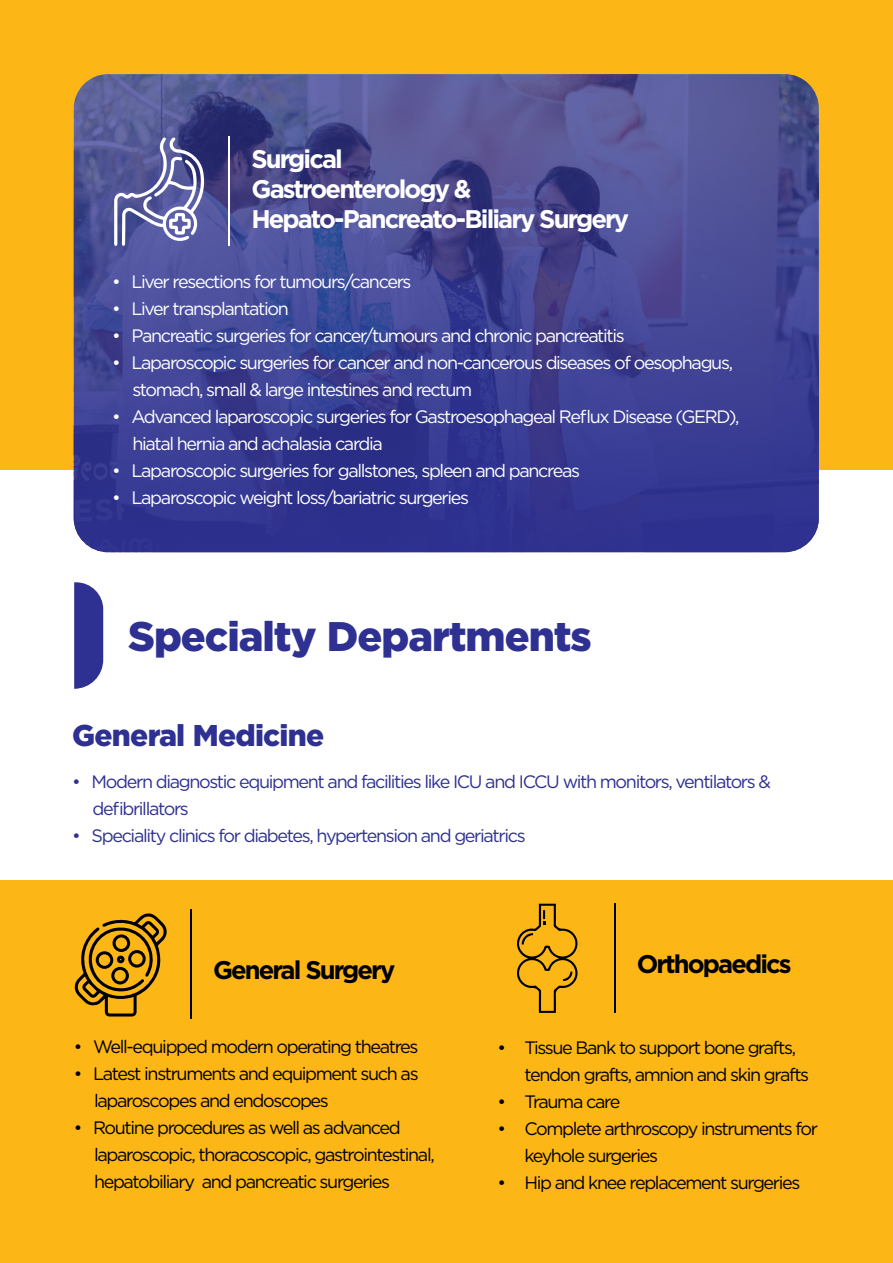
<style>
.page{position:relative;width:893px;height:1263px;background:#fff}
.page>*{position:absolute;margin:0;border:0;box-sizing:border-box;transform-origin:0 0}
.t1{font:900 41.25px "Gotham";letter-spacing:-.025em;color:#2e3191}
.t2{font:900 30px "Gotham";letter-spacing:-.025em;color:#2e3191}
.t3{font:700 25.5px/30px "Gotham";letter-spacing:-.075em;color:#fff}
.t4{font:700 25.5px "Gotham";letter-spacing:-.075em;color:#000}
.t5{font:18px/27px "Gotham";letter-spacing:-.075em;color:#fff}
.t6{font:18px/27px "Gotham";letter-spacing:-.075em;color:#000}
.t7{font:18px/27px "Gotham";letter-spacing:-.075em;color:#2e3191}
</style>
<div class="page">
<div style="left:0;top:880px;width:893px;height:383px;background:#fcb615"></div>
<div style="left:0;top:0;width:893px;height:470px;background:#fcb615"></div>
<hr style="left:190px;top:909px;width:2px;height:109px;background:#000">
<svg style="left:74px;top:913px;width:93px;height:103px"></svg>
<svg style="left:74px;top:74px;width:745px;height:478px;background:#424592"></svg>
<hr style="left:614px;top:904px;width:1px;height:109px;background:#000">
<svg style="left:517px;top:904px;width:61px;height:109px"></svg>
<hr style="left:229px;top:137px;width:1px;height:109px;background:#fff">
<svg style="left:114px;top:137px;width:92px;height:109px;background:#7376ab"></svg>
<svg style="left:74px;top:582px;width:29px;height:107px;background:#46499d"></svg>
<h3 class="t3" style="left:251px;top:144px;width:379px">Surgical<br>Gastroenterology &amp;<br>Hepato-Pancreato-Biliary Surgery</h3>
<p class="t5" style="left:112px;top:268px;width:301px">• Liver resections for tumours/cancers</p>
<p class="t5" style="left:112px;top:295px;width:178px">• Liver transplantation</p>
<p class="t5" style="left:112px;top:322px;width:514px">• Pancreatic surgeries for cancer/tumours and chronic pancreatitis</p>
<p class="t5" style="left:132px;top:349px;width:602px;text-indent:-20px">• Laparoscopic surgeries for cancer and non-cancerous diseases of oesophagus, stomach, small &amp; large intestines and rectum</p>
<p class="t5" style="left:132px;top:403px;width:609px;text-indent:-20px">• Advanced laparoscopic surgeries for Gastroesophageal Reflux Disease (GERD), hiatal hernia and achalasia cardia</p>
<p class="t5" style="left:112px;top:457px;width:469px">• Laparoscopic surgeries for gallstones, spleen and pancreas</p>
<p class="t5" style="left:112px;top:484px;width:359px">• Laparoscopic weight loss/bariatric surgeries</p>
<h1 class="t1" style="left:128px;top:608px;width:465px">Specialty Departments</h1>
<h2 class="t2" style="left:72px;top:714px;width:254px">General Medicine</h2>
<p class="t7" style="left:92px;top:768px;width:680px;text-indent:-20px">• Modern diagnostic equipment and facilities like ICU and ICCU with monitors, ventilators &amp; defibrillators</p>
<p class="t7" style="left:72px;top:822px;width:455px">• Speciality clinics for diabetes, hypertension and geriatrics</p>
<h3 class="t4" style="left:213px;top:953px;width:184px">General Surgery</h3>
<p class="t6" style="left:74px;top:1033px;width:346px">• Well-equipped modern operating theatres</p>
<p class="t6" style="left:94px;top:1060px;width:326px;text-indent:-20px">• Latest instruments and equipment such as laparoscopes and endoscopes</p>
<p class="t6" style="left:94px;top:1114px;width:342px;text-indent:-20px">• Routine procedures as well as advanced laparoscopic, thoracoscopic, gastrointestinal, hepatobiliary and pancreatic surgeries</p>
<h3 class="t4" style="left:637px;top:947px;width:156px">Orthopaedics</h3>
<p class="t6" style="left:524px;top:1033px;width:286px;text-indent:-27px">• Tissue Bank to support bone grafts, tendon grafts, amnion and skin grafts</p>
<p class="t6" style="left:497px;top:1087px;width:124px">• Trauma care</p>
<p class="t6" style="left:524px;top:1114px;width:295px;text-indent:-27px">• Complete arthroscopy instruments for keyhole surgeries</p>
<p class="t6" style="left:497px;top:1168px;width:305px">• Hip and knee replacement surgeries</p>
</div>
